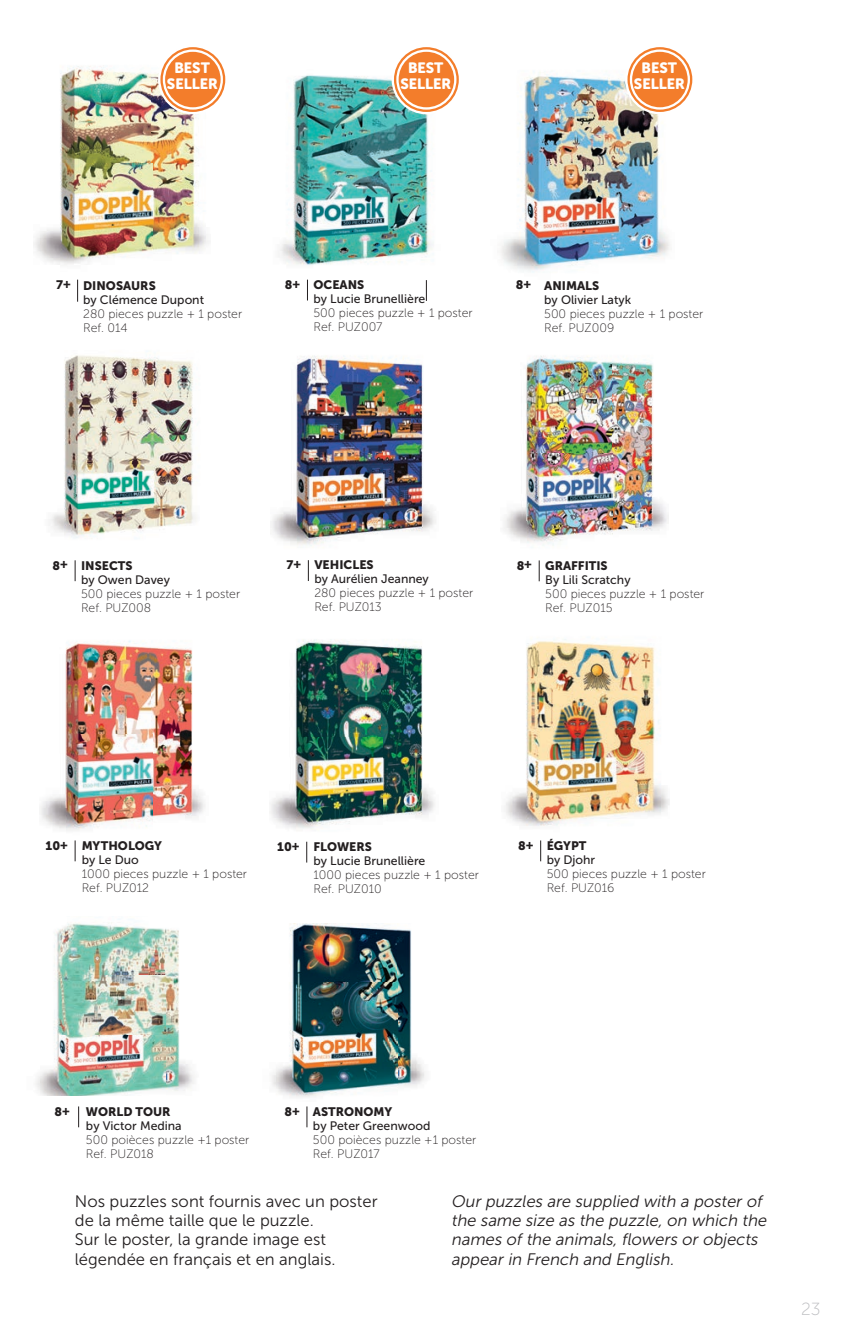
<style>
.page{position:relative;width:847px;height:1343px;background:#fff}
.page>*{position:absolute;margin:0;border:0;box-sizing:border-box;transform-origin:0 0}
.t1{font:17.5px "Museo Sans 100";color:#bcbdc0}
.t2{font:italic 16.62px/19.2px "Museo Sans 300";color:#231f20}
.t3{font:16.62px/19.2px "Museo Sans 300";color:#231f20}
.t4{font:14.88px/15.8px "Museo Sans Rounded 900";color:#fff;text-align:center}
.t5{font:12.25px/14px "Museo Sans 100";color:#231f20}
.t6{font:12.25px "Museo Sans 500";color:#231f20}
.t7{font:12.25px "Museo Sans 900";color:#231f20}
</style>
<div class="page">
<img style="left:50px;top:355px;width:146px;height:183px">
<img style="left:40px;top:640px;width:165px;height:191px">
<img style="left:280px;top:75px;width:153px;height:190px">
<img style="left:270px;top:640px;width:165px;height:209px">
<img style="left:500px;top:71px;width:170px;height:202px">
<img style="left:504px;top:355px;width:164px;height:210px">
<img style="left:505px;top:639px;width:164px;height:209px">
<img style="left:34px;top:66px;width:175px;height:199px">
<svg style="left:159px;top:46px;width:67px;height:67px;fill:#f37d2b"></svg>
<div style="left:158px;top:45px;width:69px;height:69px;border:2px solid #fff;border-radius:50%"></div>
<div style="left:163px;top:49px;width:60px;height:61px;border:2px solid #fff;border-radius:50%"></div>
<svg style="left:392px;top:46px;width:68px;height:67px;fill:#f37d2b"></svg>
<div style="left:391px;top:45px;width:70px;height:69px;border:2px solid #fff;border-radius:50%"></div>
<div style="left:396px;top:49px;width:60px;height:61px;border:2px solid #fff;border-radius:50%"></div>
<svg style="left:626px;top:46px;width:67px;height:67px;fill:#f37d2b"></svg>
<div style="left:625px;top:45px;width:69px;height:69px;border:2px solid #fff;border-radius:50%"></div>
<div style="left:629px;top:49px;width:60px;height:61px;border:2px solid #fff;border-radius:50%"></div>
<img style="left:271px;top:356px;width:165px;height:209px">
<svg style="left:426px;top:280px;width:1px;height:21px"></svg>
<svg style="left:307px;top:280px;width:1px;height:20px"></svg>
<svg style="left:77px;top:280px;width:1px;height:22px"></svg>
<svg style="left:75px;top:560px;width:1px;height:21px"></svg>
<svg style="left:308px;top:560px;width:1px;height:21px"></svg>
<svg style="left:538px;top:560px;width:1px;height:21px"></svg>
<svg style="left:540px;top:840px;width:1px;height:21px"></svg>
<svg style="left:306px;top:841px;width:1px;height:21px"></svg>
<svg style="left:75px;top:840px;width:1px;height:21px"></svg>
<img style="left:35px;top:922px;width:160px;height:173px">
<svg style="left:78px;top:1106px;width:1px;height:21px"></svg>
<img style="left:272px;top:923px;width:153px;height:174px">
<svg style="left:306px;top:1106px;width:1px;height:21px"></svg>
<p class="t4" style="left:167px;top:60px;width:52px">BEST<br>SELLER</p>
<p class="t4" style="left:400px;top:60px;width:52px">BEST<br>SELLER</p>
<p class="t4" style="left:633px;top:60px;width:52px">BEST<br>SELLER</p>
<p class="t7" style="left:56px;top:277px;width:16px">7+</p>
<p class="t7" style="left:285px;top:277px;width:17px">8+</p>
<p class="t7" style="left:515px;top:277px;width:17px">8+</p>
<p class="t7" style="left:313px;top:277px;width:52px">OCEANS</p>
<p class="t6" style="left:313px;top:292px;width:113px">by Lucie Brunellière</p>
<p class="t5" style="left:313px;top:306px;width:161px">500 pieces puzzle + 1 poster<br>Ref. PUZ007</p>
<p class="t7" style="left:83px;top:279px;width:74px">DINOSAURS</p>
<p class="t6" style="left:83px;top:293px;width:122px">by Clémence Dupont</p>
<p class="t5" style="left:83px;top:307px;width:160px">280 pieces puzzle + 1 poster<br>Ref. 014</p>
<p class="t7" style="left:544px;top:279px;width:56px">ANIMALS</p>
<p class="t6" style="left:544px;top:293px;width:88px">by Olivier Latyk</p>
<p class="t5" style="left:544px;top:307px;width:161px">500 pieces puzzle + 1 poster<br>Ref. PUZ009</p>
<p class="t7" style="left:314px;top:558px;width:61px">VEHICLES</p>
<p class="t6" style="left:314px;top:572px;width:116px">by Aurélien Jeanney</p>
<p class="t5" style="left:314px;top:586px;width:160px">280 pieces puzzle + 1 poster<br>Ref. PUZ013</p>
<p class="t7" style="left:53px;top:557px;width:17px">8+</p>
<p class="t7" style="left:286px;top:557px;width:16px">7+</p>
<p class="t7" style="left:516px;top:558px;width:17px">8+</p>
<p class="t7" style="left:81px;top:558px;width:53px">INSECTS</p>
<p class="t6" style="left:81px;top:572px;width:90px">by Owen Davey</p>
<p class="t5" style="left:81px;top:586px;width:161px">500 pieces puzzle + 1 poster<br>Ref. PUZ008</p>
<p class="t7" style="left:545px;top:558px;width:64px">GRAFFITIS</p>
<p class="t6" style="left:545px;top:572px;width:87px">By Lili Scratchy</p>
<p class="t5" style="left:545px;top:586px;width:161px">500 pieces puzzle + 1 poster<br>Ref. PUZ015</p>
<p class="t7" style="left:46px;top:838px;width:24px">10+</p>
<p class="t7" style="left:277px;top:839px;width:24px">10+</p>
<p class="t7" style="left:518px;top:837px;width:17px">8+</p>
<p class="t7" style="left:82px;top:838px;width:82px">MYTHOLOGY</p>
<p class="t6" style="left:82px;top:852px;width:59px">by Le Duo</p>
<p class="t5" style="left:82px;top:866px;width:167px">1000 pieces puzzle + 1 poster<br>Ref. PUZ012</p>
<p class="t7" style="left:313px;top:839px;width:60px">FLOWERS</p>
<p class="t6" style="left:313px;top:854px;width:113px">by Lucie Brunellière</p>
<p class="t5" style="left:313px;top:867px;width:167px">1000 pieces puzzle + 1 poster<br>Ref. PUZ010</p>
<p class="t7" style="left:546px;top:838px;width:41px">ÉGYPT</p>
<p class="t6" style="left:546px;top:852px;width:50px">by Djohr</p>
<p class="t5" style="left:546px;top:866px;width:161px">500 pieces puzzle + 1 poster<br>Ref. PUZ016</p>
<p class="t7" style="left:55px;top:1103px;width:17px">8+</p>
<p class="t7" style="left:313px;top:1104px;width:81px">ASTRONOMY</p>
<p class="t6" style="left:313px;top:1118px;width:119px">by Peter Greenwood</p>
<p class="t5" style="left:313px;top:1132px;width:165px">500 poièces puzzle +1 poster<br>Ref. PUZ017</p>
<p class="t7" style="left:86px;top:1104px;width:86px">WORLD TOUR</p>
<p class="t6" style="left:86px;top:1118px;width:97px">by Victor Medina</p>
<p class="t5" style="left:86px;top:1132px;width:165px">500 poièces puzzle +1 poster<br>Ref. PUZ018</p>
<p class="t7" style="left:284px;top:1103px;width:17px">8+</p>
<h2 class="t3" style="left:75px;top:1191px;width:304px">Nos puzzles sont fournis avec un poster de la même taille que le puzzle.<br>Sur le poster, la grande image est légendée en français et en anglais.</h2>
<h2 class="t2" style="left:451px;top:1191px;width:320px">Our puzzles are supplied with a poster of the same size as the puzzle, on which the names of the animals, flowers or objects appear in French and English.</h2>
<h1 class="t1" style="left:800px;top:1299px;width:21px">23</h1>
</div>
